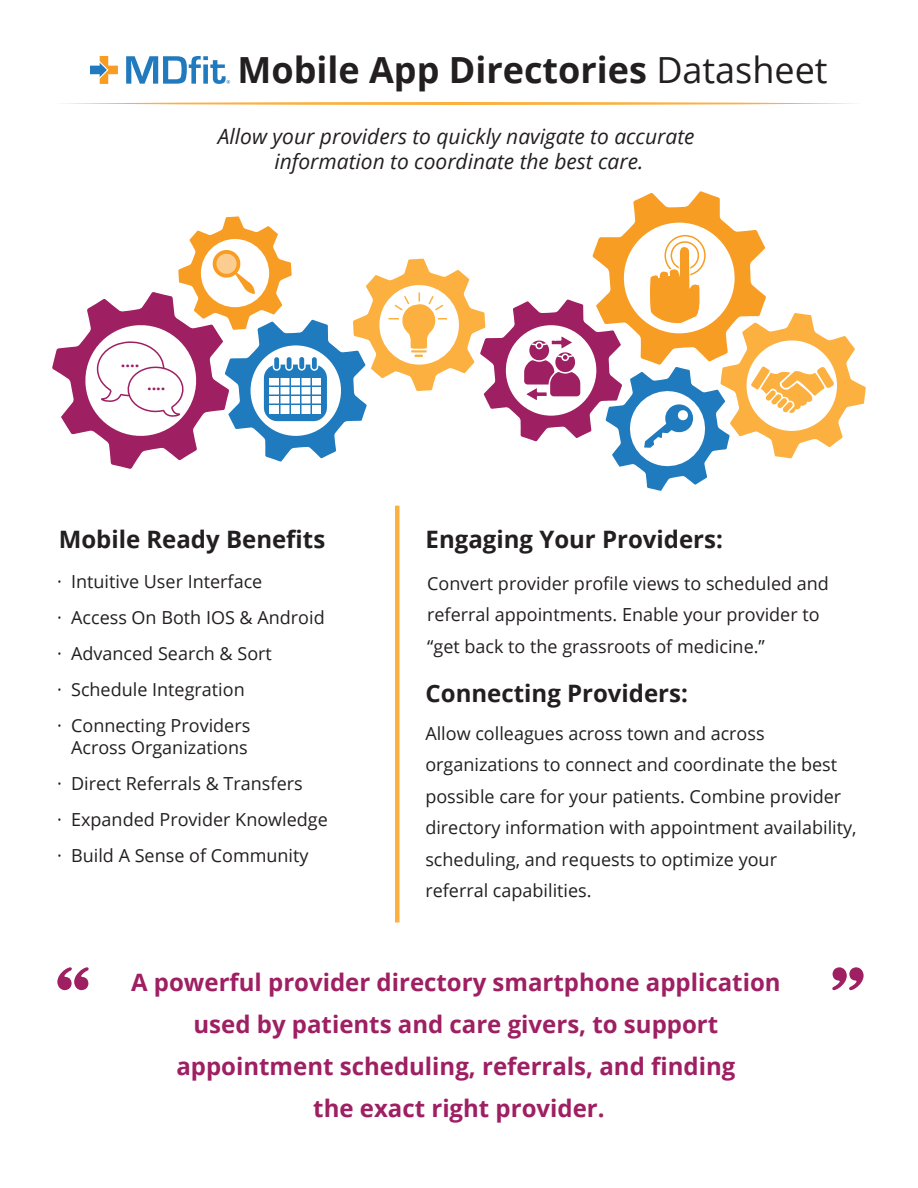
<style>
.page{position:relative;width:918px;height:1188px;background:#fff}
.page>*{position:absolute;margin:0;border:0;box-sizing:border-box;transform-origin:0 0}
.t1{font:700 36px "Open Sans";color:#231f20}
.t2{font:700 24px/42px "Open Sans";color:#9e1f62;text-align:center}
.t3{font:700 24px "Open Sans";color:#231f20}
.t4{font:italic 21px/25.2px "Open Sans";color:#231f20;text-align:center}
.t5{font:18px/36px "Open Sans";color:#231f20}
.t6{font:700 16.35px "Open Sans";color:#9e1f62}
.s1{font-weight:400}
</style>
<div class="page">
<svg style="left:59px;top:102px;width:800px;height:3px;background:#fcc97e"></svg>
<div style="left:395px;top:506px;width:5px;height:417px;background:#fbb03f"></div>
<svg style="left:57px;top:967px;width:32px;height:23px"></svg>
<svg style="left:832px;top:967px;width:32px;height:23px"></svg>
<svg style="left:90px;top:56px;width:28px;height:28px"></svg>
<svg style="left:126px;top:56px;width:104px;height:28px"></svg>
<svg style="left:52px;top:191px;width:814px;height:300px"></svg>
<h1 class="t1" style="left:237px;top:45px;width:592px">Mobile App Directories <span class="s1">Datasheet</span></h1>
<p class="t4" style="left:218px;top:123px;width:478px">Allow your providers to quickly navigate to accurate information to coordinate the best care.</p>
<p class="t6" style="left:121px;top:350px;width:20px">....</p>
<p class="t6" style="left:147px;top:372px;width:20px">....</p>
<h2 class="t3" style="left:59px;top:522px;width:268px">Mobile Ready Benefits</h2>
<p class="t5" style="left:57px;top:563px;width:269px">· Intuitive User Interface<br>· Access On Both IOS &amp; Android · Advanced Search &amp; Sort<br>· Schedule Integration<br>· Connecting Providers</p>
<p class="t5" style="left:57px;top:729px;width:272px;text-indent:14px">Across Organizations<br>· Direct Referrals &amp; Transfers<br>· Expanded Provider Knowledge · Build A Sense of Community</p>
<h2 class="t3" style="left:426px;top:522px;width:299px">Engaging Your Providers:</h2>
<p class="t5" style="left:427px;top:567px;width:403px;line-height:31.5px">Convert provider profile views to scheduled and referral appointments. Enable your provider to “get back to the grassroots of medicine.”</p>
<h2 class="t3" style="left:426px;top:676px;width:264px">Connecting Providers:</h2>
<p class="t5" style="left:425px;top:717px;width:433px;line-height:31.5px">Allow colleagues across town and across organizations to connect and coordinate the best possible care for your patients. Combine provider directory information with appointment availability, scheduling, and requests to optimize your<br>referral capabilities.</p>
<h2 class="t2" style="left:131px;top:960px;width:651px">A powerful provider directory smartphone application used by patients and care givers, to support appointment scheduling, referrals, and finding<br>the exact right provider.</h2>
</div>
